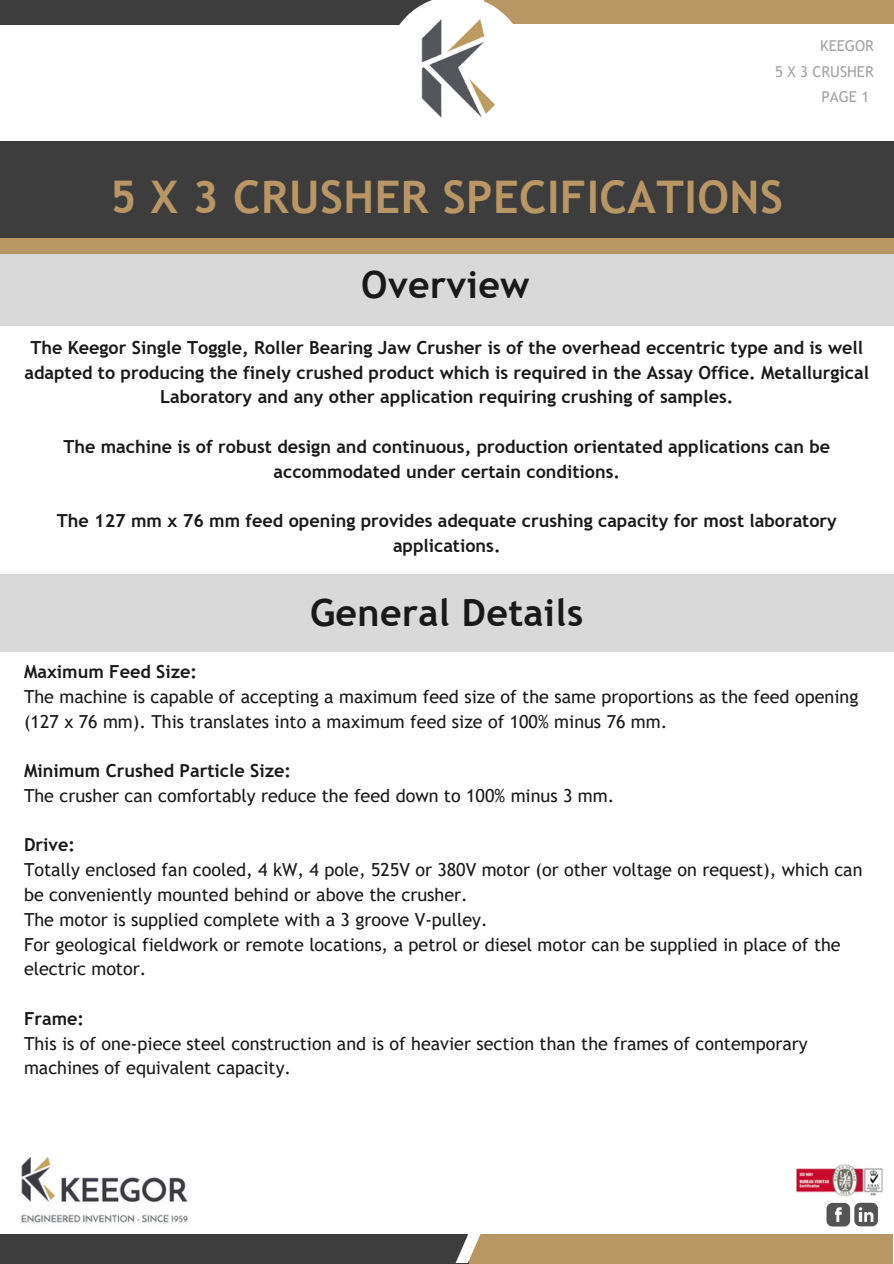
<style>
.page{position:relative;width:894px;height:1264px;background:#fff}
.page>*{position:absolute;margin:0;border:0;box-sizing:border-box;transform-origin:0 0}
.t1{font:700 45px "Trebuchet MS";letter-spacing:.01em;color:#b99764}
.t2{font:700 37.5px "Trebuchet MS";letter-spacing:.01em;color:#191919}
.t3{font:18px/24.8px "Trebuchet MS";color:#191919}
.t4{font:700 18px/24.8px "Trebuchet MS";color:#191919;text-align:center}
.t5{font:15px "Trebuchet MS";color:#a4a4a4}
.s1{font-weight:700}
</style>
<div class="page">
<div style="left:0;top:162px;width:892px;height:163px;background:#d9d9d9"></div>
<img style="left:795px;top:1164px;width:88px;height:33px">
<img style="left:21px;top:1156px;width:167px;height:67px">
<div style="left:0;top:0;width:386px;height:25px;background:#3d3d3d"></div>
<div style="left:483px;top:0;width:410px;height:23px;background:#b99764"></div>
<svg style="left:386px;top:0;width:140px;height:25px"></svg>
<img style="left:411px;top:9px;width:91px;height:109px">
<svg style="left:826px;top:1202px;width:51px;height:24px"></svg>
<div style="left:0;top:1234px;width:444px;height:29px;background:#3d3d3d"></div>
<div style="left:469px;top:1233px;width:424px;height:30px;background:#b99764"></div>
<svg style="left:444px;top:1233px;width:50px;height:30px"></svg>
<div style="left:0;top:141px;width:892px;height:102px;background:#3d3d3d"></div>
<div style="left:0;top:238px;width:892px;height:15px;background:#b99764"></div>
<div style="left:0;top:574px;width:893px;height:78px;background:#d9d9d9"></div>
<p class="t5" style="left:820px;top:37px;width:55px">KEEGOR</p>
<p class="t5" style="left:774px;top:62px;width:100px">5 X 3 CRUSHER</p>
<h2 class="t1" style="left:110px;top:170px;width:674px">5 X 3 CRUSHER SPECIFICATIONS</h2>
<h2 class="t2" style="left:361px;top:262px;width:170px">Overview</h2>
<h1 class="t5" style="left:821px;top:88px;width:49px">PAGE 1</h1>
<h3 class="t4" style="left:25px;top:335px;width:845px">The Keegor Single Toggle, Roller Bearing Jaw Crusher is of the overhead eccentric type and is well adapted to producing the finely crushed product which is required in the Assay Office. Metallurgical<br>Laboratory and any other application requiring crushing of samples.</h3>
<h3 class="t4" style="left:63px;top:434px;width:768px">The machine is of robust design and continuous, production orientated applications can be accommodated under certain conditions.</h3>
<h3 class="t4" style="left:57px;top:508px;width:781px">The 127 mm x 76 mm feed opening provides adequate crushing capacity for most laboratory applications.</h3>
<p class="t2" style="left:310px;top:591px;width:274px">General Details</p>
<h4 class="t3" style="left:24px;top:659px;width:835px"><span class="s1">Maximum Feed Size:<br></span>The machine is capable of accepting a maximum feed size of the same proportions as the feed opening (127 x 76 mm). This translates into a maximum feed size of 100% minus 76 mm.</h4>
<h4 class="t3" style="left:24px;top:758px;width:591px"><span class="s1">Minimum Crushed Particle Size:<br></span>The crusher can comfortably reduce the feed down to 100% minus 3 mm.</h4>
<h4 class="t3" style="left:24px;top:832px;width:839px"><span class="s1">Drive:<br></span>Totally enclosed fan cooled, 4 kW, 4 pole, 525V or 380V motor (or other voltage on request), which can be conveniently mounted behind or above the crusher.<br>The motor is supplied complete with a 3 groove V-pulley.<br>For geological fieldwork or remote locations, a petrol or diesel motor can be supplied in place of the electric motor.</h4>
<h4 class="t3" style="left:24px;top:1006px;width:785px"><span class="s1">Frame:<br></span>This is of one-piece steel construction and is of heavier section than the frames of contemporary machines of equivalent capacity.</h4>
</div>
